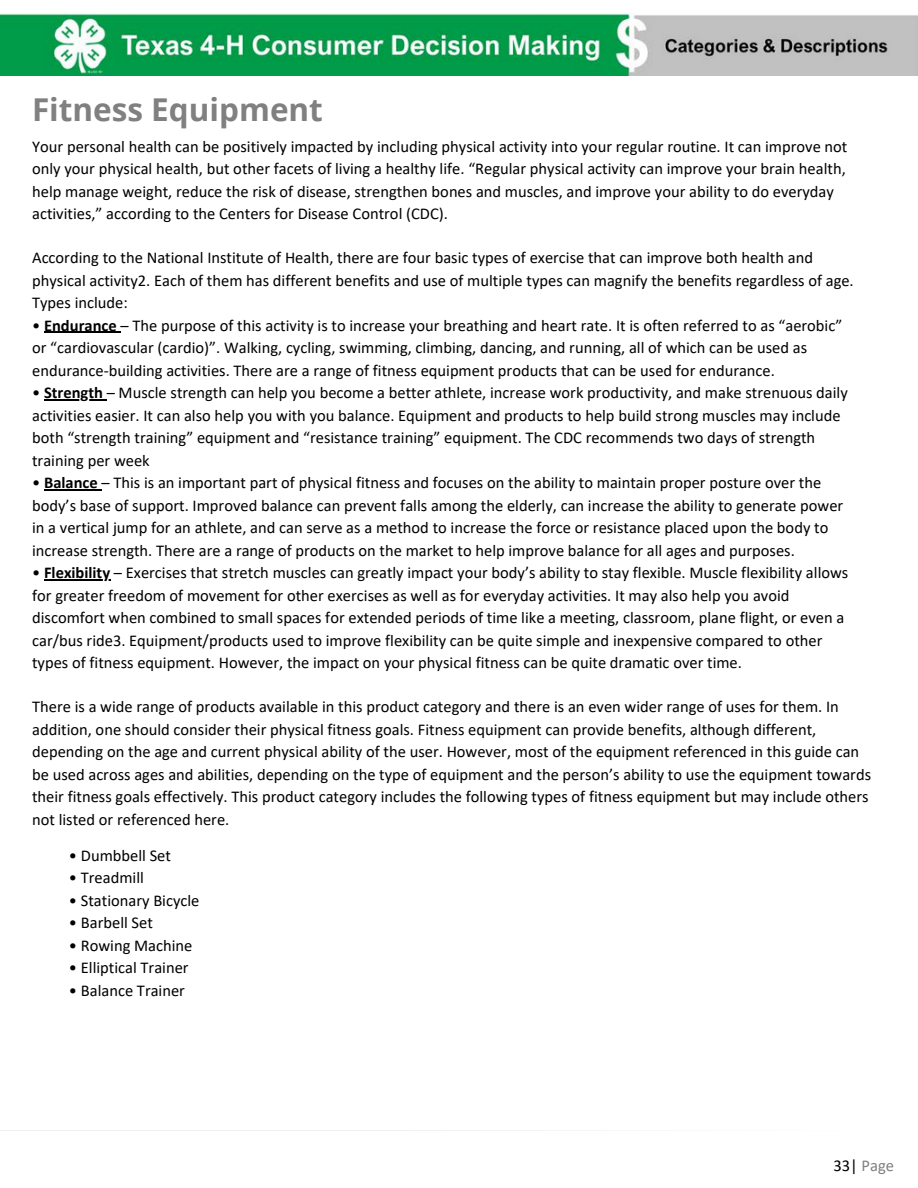
<style>
.page{position:relative;width:918px;height:1188px;background:#fff}
.page>*{position:absolute;margin:0;border:0;box-sizing:border-box;transform-origin:0 0}
.t1{font:700 31.5px "Open Sans";color:#808080}
.t2{font:16.5px/22.5px "Calibri";color:#000}
.t3{font:16.5px "Calibri";color:#808080}
.s1{font-weight:700}
.s2{color:#000}
</style>
<div class="page">
<img style="left:0;top:13px;width:917px;height:62px">
<hr style="left:44px;top:332px;width:76px;height:1px;background:#000">
<hr style="left:44px;top:399px;width:63px;height:2px;background:#000">
<hr style="left:44px;top:489px;width:57px;height:2px;background:#000">
<hr style="left:44px;top:579px;width:66px;height:2px;background:#000">
<p class="t1" style="left:32px;top:88px;width:292px">Fitness Equipment</p>
<p class="t2" style="left:32px;top:137px;width:817px">Your personal health can be positively impacted by including physical activity into your regular routine. It can improve not only your physical health, but other facets of living a healthy life. “Regular physical activity can improve your brain health, help manage weight, reduce the risk of disease, strengthen bones and muscles, and improve your ability to do everyday activities,” according to the Centers for Disease Control (CDC).</p>
<p class="t2" style="left:32px;top:248px;width:823px">According to the National Institute of Health, there are four basic types of exercise that can improve both health and physical activity2. Each of them has different benefits and use of multiple types can magnify the benefits regardless of age.<br>Types include:</p>
<p class="t2" style="left:32px;top:315px;width:812px">• <span class="s1">Endurance</span> – The purpose of this activity is to increase your breathing and heart rate. It is often referred to as “aerobic” or “cardiovascular (cardio)”. Walking, cycling, swimming, climbing, dancing, and running, all of which can be used as endurance-building activities. There are a range of fitness equipment products that can be used for endurance.</p>
<p class="t2" style="left:32px;top:383px;width:817px">• <span class="s1">Strength</span> – Muscle strength can help you become a better athlete, increase work productivity, and make strenuous daily activities easier. It can also help you with you balance. Equipment and products to help build strong muscles may include both “strength training” equipment and “resistance training” equipment. The CDC recommends two days of strength training per week</p>
<p class="t2" style="left:32px;top:473px;width:813px">• <span class="s1">Balance</span> – This is an important part of physical fitness and focuses on the ability to maintain proper posture over the body’s base of support. Improved balance can prevent falls among the elderly, can increase the ability to generate power in a vertical jump for an athlete, and can serve as a method to increase the force or resistance placed upon the body to increase strength. There are a range of products on the market to help improve balance for all ages and purposes.</p>
<p class="t2" style="left:32px;top:563px;width:818px">• <span class="s1">Flexibility</span> – Exercises that stretch muscles can greatly impact your body’s ability to stay flexible. Muscle flexibility allows for greater freedom of movement for other exercises as well as for everyday activities. It may also help you avoid discomfort when combined to small spaces for extended periods of time like a meeting, classroom, plane flight, or even a car/bus ride3. Equipment/products used to improve flexibility can be quite simple and inexpensive compared to other types of fitness equipment. However, the impact on your physical fitness can be quite dramatic over time.</p>
<p class="t2" style="left:32px;top:697px;width:840px">There is a wide range of products available in this product category and there is an even wider range of uses for them. In addition, one should consider their physical fitness goals. Fitness equipment can provide benefits, although different, depending on the age and current physical ability of the user. However, most of the equipment referenced in this guide can be used across ages and abilities, depending on the type of equipment and the person’s ability to use the equipment towards their fitness goals effectively. This product category includes the following types of fitness equipment but may include others not listed or referenced here.</p>
<p class="t2" style="left:69px;top:845px;width:104px">• Dumbbell Set</p>
<p class="t2" style="left:69px;top:868px;width:77px">• Treadmill</p>
<p class="t2" style="left:69px;top:890px;width:132px">• Stationary Bicycle</p>
<p class="t2" style="left:69px;top:913px;width:86px">• Barbell Set</p>
<p class="t2" style="left:69px;top:935px;width:125px">• Rowing Machine</p>
<p class="t2" style="left:69px;top:958px;width:121px">• Elliptical Trainer</p>
<p class="t2" style="left:69px;top:980px;width:118px">• Balance Trainer</p>
<p class="t3" style="left:833px;top:1158px;width:62px"><span class="s2">33|</span> Page</p>
</div>
